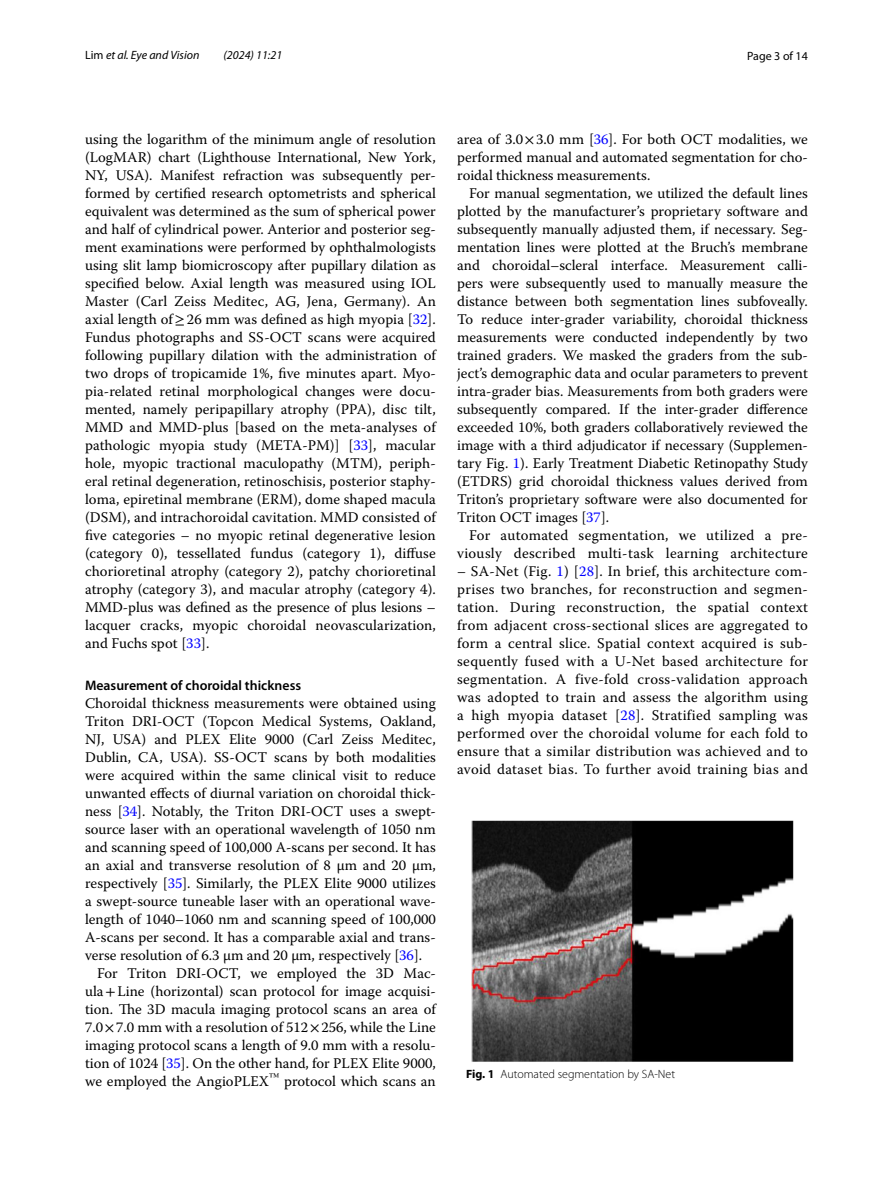
<style>
.page{position:relative;width:893px;height:1187px;background:#fff}
.page>*{position:absolute;margin:0;border:0;box-sizing:border-box;transform-origin:0 0}
.t1{font:14.7px/18px "Warnock Pro";color:#000;text-align:justify}
.t2{font:14.7px/18px "Warnock Pro";letter-spacing:.02em;color:#000;text-align:right}
.t3{font:600 13.8px "Myriad Pro";color:#000}
.t4{font:300 12px "Myriad Pro";color:#000}
.t5{font:italic 12px "Myriad Pro";color:#000}
.t6{font:12px "Myriad Pro";color:#000}
.s1{font-style:normal}
.s2{font-family:"STIX"}
.s3{color:#00f}
.s4{font-weight:700}
</style>
<div class="page">
<img style="left:471px;top:820px;width:322px;height:242px">
<p class="t5" style="left:85px;top:48px;width:116px"><span class="s1">Lim</span> et al. Eye and Vision</p>
<p class="t5" style="left:224px;top:48px;width:60px">(2024) 11:21</p>
<p class="t6" style="left:747px;top:48px;width:62px">Page 3 of 14</p>
<p class="t1" style="left:85px;top:130px;width:352px">using the logarithm of the minimum angle of resolution (LogMAR) chart (Lighthouse International, New York, NY, USA). Manifest refraction was subsequently per&shy;formed by certified research optometrists and spherical equivalent was determined as the sum of spherical power and half of cylindrical power. Anterior and posterior seg&shy;ment examinations were performed by ophthalmologists using slit lamp biomicroscopy after pupillary dilation as specified below. Axial length was measured using IOL Master (Carl Zeiss Meditec, AG, Jena, Germany). An axial length of<span class="s2">≥</span>26 mm was defined as high myopia [<span class="s3">32</span>].<br>Fundus photographs and SS-OCT scans were acquired following pupillary dilation with the administration of two drops of tropicamide 1%, five minutes apart. Myo&shy;pia-related retinal morphological changes were docu&shy;mented, namely peripapillary atrophy (PPA), disc tilt, MMD and MMD-plus [based on the meta-analyses of pathologic myopia study (META-PM)] [<span class="s3">33</span>], macular hole, myopic tractional maculopathy (MTM), periph&shy;eral retinal degeneration, retinoschisis, posterior staphy&shy;loma, epiretinal membrane (ERM), dome shaped macula (DSM), and intrachoroidal cavitation. MMD consisted of five categories – no myopic retinal degenerative lesion (category 0), tessellated fundus (category 1), diffuse chorioretinal atrophy (category 2), patchy chorioretinal atrophy (category 3), and macular atrophy (category 4).<br>MMD-plus was defined as the presence of plus lesions – lacquer cracks, myopic choroidal neovascularization, and Fuchs spot [<span class="s3">33</span>].</p>
<p class="t3" style="left:85px;top:676px;width:218px">Measurement of choroidal thickness</p>
<p class="t1" style="left:85px;top:693px;width:352px">Choroidal thickness measurements were obtained using</p>
<p class="t1" style="left:85px;top:711px;width:352px">Triton DRI-OCT (Topcon Medical Systems, Oakland,</p>
<p class="t1" style="left:85px;top:729px;width:352px">NJ, USA) and PLEX Elite 9000 (Carl Zeiss Meditec,</p>
<p class="t1" style="left:85px;top:747px;width:352px">Dublin, CA, USA). SS-OCT scans by both modalities</p>
<p class="t1" style="left:85px;top:765px;width:352px">were acquired within the same clinical visit to reduce</p>
<p class="t1" style="left:85px;top:783px;width:352px">unwanted effects of diurnal variation on choroidal thick-</p>
<p class="t1" style="left:85px;top:801px;width:352px">ness [<span class="s3">34</span>]. Notably, the Triton DRI-OCT uses a swept-</p>
<p class="t1" style="left:85px;top:819px;width:352px">source laser with an operational wavelength of 1050 nm</p>
<p class="t1" style="left:85px;top:837px;width:352px">and scanning speed of 100,000 A-scans per second. It has</p>
<p class="t1" style="left:85px;top:855px;width:352px">an axial and transverse resolution of 8 µm and 20 µm,</p>
<p class="t1" style="left:85px;top:873px;width:352px">respectively [<span class="s3">35</span>]. Similarly, the PLEX Elite 9000 utilizes</p>
<p class="t1" style="left:85px;top:891px;width:352px">a swept-source tuneable laser with an operational wave-</p>
<p class="t1" style="left:85px;top:909px;width:352px">length of 1040–1060 nm and scanning speed of 100,000</p>
<p class="t1" style="left:85px;top:927px;width:352px">A-scans per second. It has a comparable axial and trans-</p>
<p class="t1" style="left:85px;top:945px;width:339px">verse resolution of 6.3 µm and 20 µm, respectively [<span class="s3">36</span>].</p>
<p class="t1" style="left:97px;top:963px;width:340px">For Triton DRI-OCT, we employed the 3D Mac-</p>
<p class="t1" style="left:85px;top:981px;width:352px">ula<span class="s2">+</span>Line (horizontal) scan protocol for image acquisi-</p>
<p class="t1" style="left:85px;top:999px;width:352px">tion. The 3D macula imaging protocol scans an area of</p>
<p class="t1" style="left:85px;top:1017px;width:352px">7.0<span class="s2">×</span>7.0 mm with a resolution of 512<span class="s2">×</span>256, while the Line</p>
<p class="t1" style="left:85px;top:1035px;width:352px">imaging protocol scans a length of 9.0 mm with a resolu-</p>
<p class="t1" style="left:85px;top:1053px;width:352px">tion of 1024 [<span class="s3">35</span>]. On the other hand, for PLEX Elite 9000,</p>
<p class="t1" style="left:85px;top:1071px;width:352px">we employed the AngioPLEX<sup>™</sup> protocol which scans an</p>
<p class="t1" style="left:457px;top:130px;width:352px">area of 3.0<span class="s2">×</span>3.0 mm [<span class="s3">36</span>]. For both OCT modalities, we performed manual and automated segmentation for cho&shy;roidal thickness measurements.</p>
<p class="t1" style="left:457px;top:184px;width:352px;text-indent:12px">For manual segmentation, we utilized the default lines plotted by the manufacturer’s proprietary software and subsequently manually adjusted them, if necessary. Seg&shy;mentation lines were plotted at the Bruch’s membrane and choroidal–scleral interface. Measurement calli&shy;pers were subsequently used to manually measure the distance between both segmentation lines subfoveally.<br>To reduce inter-grader variability, choroidal thickness measurements were conducted independently by two trained graders. We masked the graders from the sub&shy;ject’s demographic data and ocular parameters to prevent intra-grader bias. Measurements from both graders were subsequently compared. If the inter-grader difference exceeded 10%, both graders collaboratively reviewed the image with a third adjudicator if necessary (Supplemen&shy;tary Fig. <span class="s3">1</span>). Early Treatment Diabetic Retinopathy Study (ETDRS) grid choroidal thickness values derived from Triton’s proprietary software were also documented for Triton OCT images [<span class="s3">37</span>].</p>
<p class="t2" style="left:457px;top:526px;width:352px">For automated segmentation, we utilized a pre&shy;viously described multi-task learning architecture</p>
<p class="t1" style="left:457px;top:562px;width:352px">– SA-Net (Fig. <span class="s3">1</span>) [<span class="s3">28</span>]. In brief, this architecture com&shy;prises two branches, for reconstruction and segmen&shy;tation. During reconstruction, the spatial context from adjacent cross-sectional slices are aggregated to form a central slice. Spatial context acquired is sub&shy;sequently fused with a U-Net based architecture for segmentation. A five-fold cross-validation approach was adopted to train and assess the algorithm using a high myopia dataset [<span class="s3">28</span>]. Stratified sampling was performed over the choroidal volume for each fold to ensure that a similar distribution was achieved and to avoid dataset bias. To further avoid training bias and</p>
<p class="t4" style="left:466px;top:1066px;width:211px"><span class="s4">Fig. 1</span> Automated segmentation by SA-Net</p>
</div>
